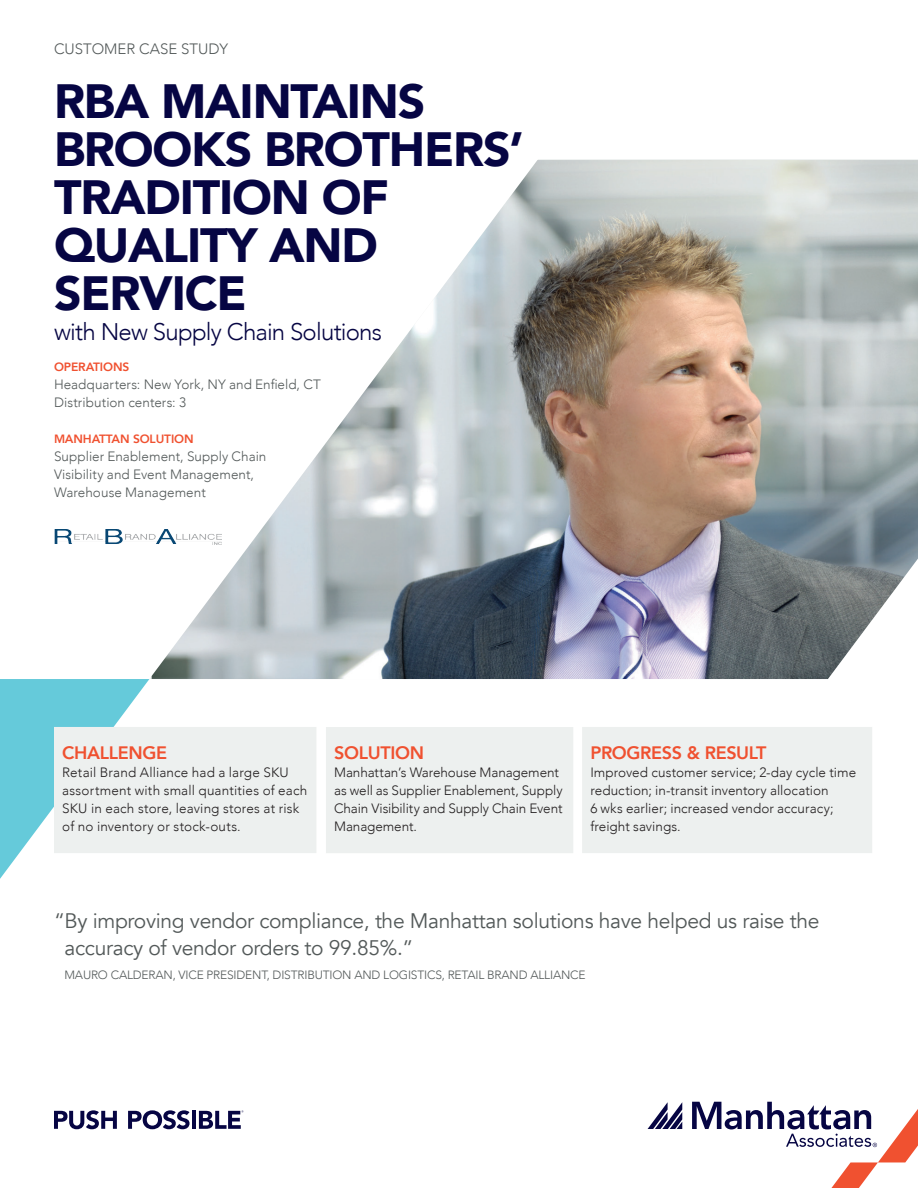
<style>
.page{position:relative;width:918px;height:1188px;background:#fff}
.page>*{position:absolute;margin:0;border:0;box-sizing:border-box;transform-origin:0 0}
.t1{font:900 48px "Avenir";letter-spacing:-.025em;color:#060543}
.t2{font:300 24px "Avenir";letter-spacing:-.03em;color:#060543}
.callout_quote{font:21px/27px "Avenir";letter-spacing:-.015em;color:#535959}
.t3{font:800 18px "Avenir";letter-spacing:-.02em;color:#f05130}
.MINI_BROW{font:300 15px "Avenir";color:#535959}
.Body_Copy{font:300 13.5px/18px "Avenir";letter-spacing:.005em;color:#231f20}
.Body_gray{font:300 13.5px "Avenir";letter-spacing:.005em;color:#535959}
.callout_quote-2{font:300 12px "Avenir";letter-spacing:-.015em;color:#535959}
.t4{font:800 12px "Avenir";letter-spacing:-.01em;color:#f05130}
</style>
<div class="page">
<img style="left:152px;top:160px;width:766px;height:519px">
<svg style="left:0;top:679px;width:149px;height:200px"></svg>
<svg style="left:54px;top:1110px;width:63px;height:19px"></svg>
<svg style="left:128px;top:1110px;width:62px;height:19px"></svg>
<hr style="left:192px;top:1111px;width:4px;height:18px;background:#060543">
<svg style="left:199px;top:1110px;width:44px;height:19px"></svg>
<div style="left:55px;top:728px;width:261px;height:124px;background:#edf0ef"></div>
<div style="left:54px;top:727px;width:262px;height:126px;border:2px solid #edf0ef"></div>
<div style="left:327px;top:728px;width:246px;height:124px;background:#edf0ef"></div>
<div style="left:326px;top:727px;width:247px;height:126px;border:2px solid #edf0ef"></div>
<div style="left:583px;top:728px;width:288px;height:124px;background:#edf0ef"></div>
<div style="left:582px;top:727px;width:290px;height:126px;border:2px solid #edf0ef"></div>
<svg style="left:648px;top:1102px;width:34px;height:27px"></svg>
<svg style="left:692px;top:1102px;width:226px;height:86px"></svg>
<img style="left:54px;top:529px;width:168px;height:15px">
<p class="MINI_BROW" style="left:54px;top:40px;width:176px">CUSTOMER CASE STUDY</p>
<p class="t1" style="left:54px;top:60px;width:373px">RBA MAINTAINS</p>
<p class="t1" style="left:54px;top:108px;width:471px">BROOKS BROTHERS’</p>
<p class="t1" style="left:54px;top:156px;width:337px">TRADITION OF</p>
<p class="t1" style="left:54px;top:204px;width:325px">QUALITY AND</p>
<p class="t1" style="left:54px;top:252px;width:194px">SERVICE</p>
<p class="t2" style="left:54px;top:318px;width:330px">with New Supply Chain Solutions</p>
<p class="t4" style="left:54px;top:358px;width:77px">OPERATIONS</p>
<p class="Body_gray" style="left:54px;top:377px;width:268px">Headquarters: New York, NY and Enfield, CT</p>
<p class="Body_gray" style="left:54px;top:395px;width:134px">Distribution centers: 3</p>
<p class="t4" style="left:54px;top:430px;width:141px">MANHATTAN SOLUTION</p>
<p class="Body_gray" style="left:54px;top:449px;width:214px">Supplier Enablement, Supply Chain</p>
<p class="Body_gray" style="left:54px;top:467px;width:202px">Visibility and Event Management,</p>
<p class="Body_gray" style="left:54px;top:485px;width:153px">Warehouse Management</p>
<p class="t3" style="left:62px;top:739px;width:106px">CHALLENGE</p>
<p class="Body_Copy" style="left:62px;top:764px;width:228px">Retail Brand Alliance had a large SKU</p>
<p class="Body_Copy" style="left:62px;top:782px;width:247px">assortment with small quantities of each<br>SKU in each store, leaving stores at risk of no inventory or stock-outs.</p>
<p class="t3" style="left:334px;top:739px;width:91px">SOLUTION</p>
<p class="Body_Copy" style="left:334px;top:764px;width:230px">Manhattan’s Warehouse Management as well as Supplier Enablement, Supply<br>Chain Visibility and Supply Chain Event<br>Management.</p>
<p class="t3" style="left:590px;top:739px;width:178px">PROGRESS &amp; RESULT</p>
<p class="Body_Copy" style="left:590px;top:764px;width:267px">Improved customer service; 2-day cycle time reduction; in-transit inventory allocation<br>6 wks earlier; increased vendor accuracy; freight savings.</p>
<p class="callout_quote" style="left:65px;top:907px;width:756px;text-indent:-11px">“By improving vendor compliance, the Manhattan solutions have helped us raise the accuracy of vendor orders to 99.85%.”</p>
<p class="callout_quote-2" style="left:64px;top:967px;width:523px">MAURO CALDERAN, VICE PRESIDENT, DISTRIBUTION AND LOGISTICS, RETAIL BRAND ALLIANCE</p>
</div>
